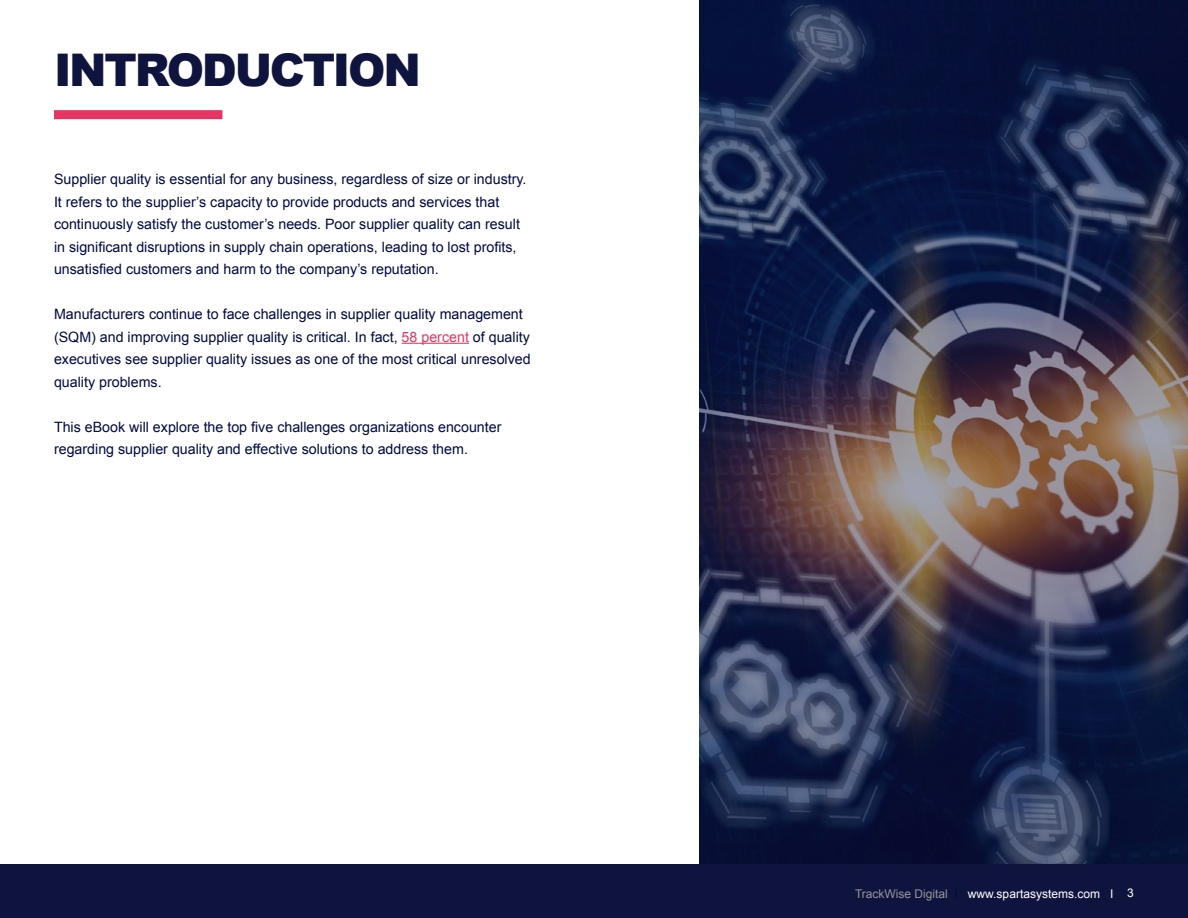
<style>
.page{position:relative;width:1188px;height:918px;background:#fff}
.page>*{position:absolute;margin:0;border:0;box-sizing:border-box;transform-origin:0 0}
.t1{font:900 45px "Arial";letter-spacing:-.05em;color:#0f143f}
.Bodycopy{font:14.25px/22.5px "Arial";color:#000a41}
.t2{font:12px "Arial";color:#fff}
.s1{color:#e63562}
.s2{color:#939598}
.s3{color:#000a41}
</style>
<div class="page">
<div style="left:0;top:864px;width:1188px;height:54px;background:#0f143f"></div>
<hr style="left:402px;top:343px;width:67px;height:1px;background:#e63562">
<div style="left:54px;top:110px;width:168px;height:9px;background:#e63562"></div>
<svg style="left:700px;top:0;width:488px;height:864px;background:#30324d"></svg>
<p class="t1" style="left:54px;top:37px;width:368px">INTRODUCTION</p>
<p class="Bodycopy" style="left:54px;top:168px;width:474px">Supplier quality is essential for any business, regardless of size or industry.<br>It refers to the supplier’s capacity to provide products and services that continuously satisfy the customer’s needs. Poor supplier quality can result in significant disruptions in supply chain operations, leading to lost profits, unsatisfied customers and harm to the company’s reputation.</p>
<p class="Bodycopy" style="left:54px;top:303px;width:478px">Manufacturers continue to face challenges in supplier quality management (SQM) and improving supplier quality is critical. In fact, <span class="s1">58 percent</span> of quality executives see supplier quality issues as one of the most critical unresolved quality problems.</p>
<p class="Bodycopy" style="left:54px;top:416px;width:449px">This eBook will explore the top five challenges organizations encounter regarding supplier quality and effective solutions to address them.</p>
<p class="t2" style="left:855px;top:886px;width:280px"><span class="s2">TrackWise Digital</span> <span class="s3">I</span> www.spartasystems.com I 3</p>
</div>
